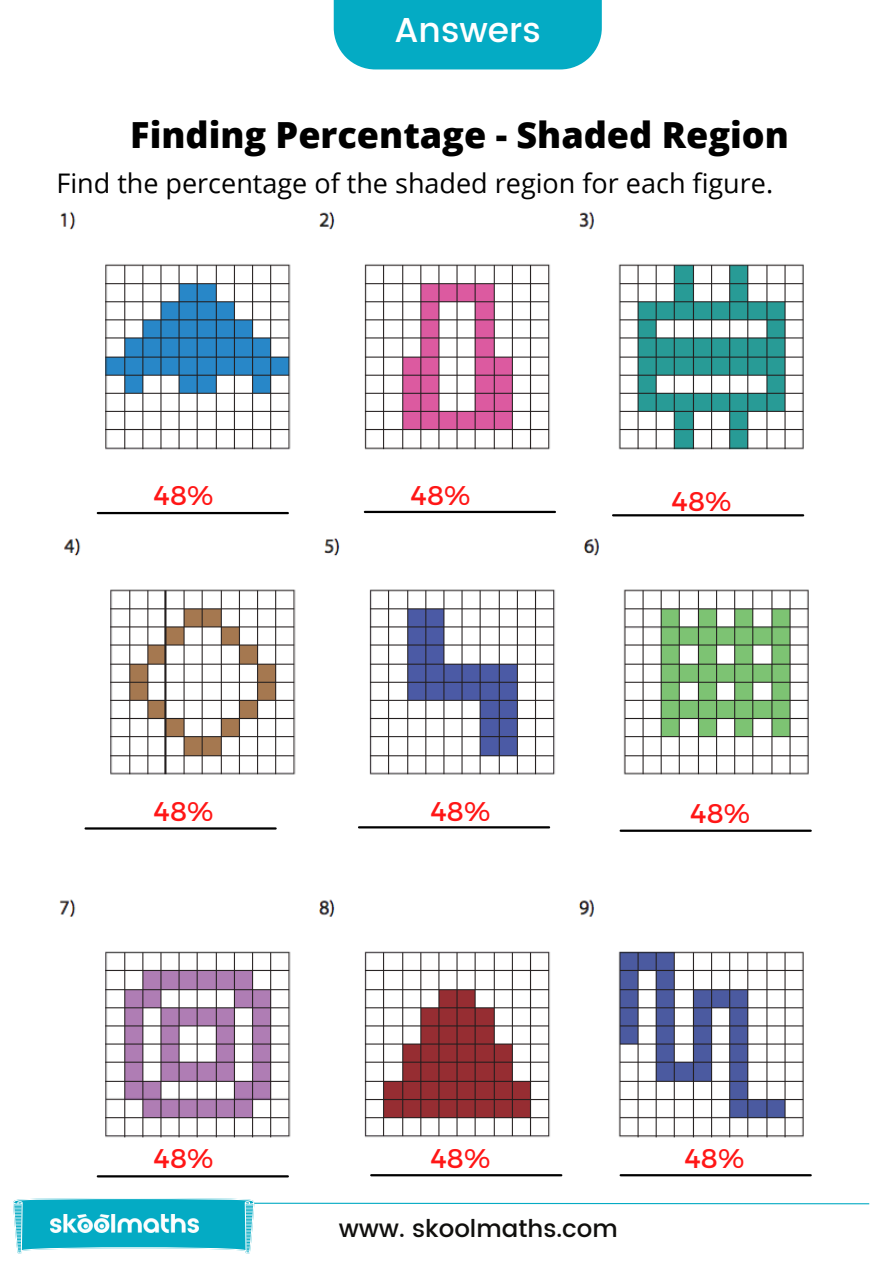
<style>
.page{position:relative;width:894px;height:1264px;background:#fff}
.page>*{position:absolute;margin:0;border:0;box-sizing:border-box;transform-origin:0 0}
.t1{font:800 36px "Open Sans";color:#000}
.t2{font:500 34.5px "Poppins";color:#fff}
.t3{font:27px "Open Sans";color:#000}
.t4{font:27px "Montserrat";letter-spacing:.01em;color:#ff1616}
.t5{font:500 24.45px "Poppins";color:#100f0d}
</style>
<div class="page">
<img style="left:60px;top:211px;width:744px;height:239px">
<img style="left:59px;top:899px;width:745px;height:239px">
<img style="left:63px;top:538px;width:746px;height:237px">
<hr style="left:98px;top:512px;width:190px;height:2px;background:#000">
<hr style="left:365px;top:511px;width:189px;height:2px;background:#000">
<hr style="left:613px;top:514px;width:189px;height:2px;background:#000">
<hr style="left:86px;top:827px;width:189px;height:2px;background:#000">
<hr style="left:359px;top:826px;width:190px;height:2px;background:#000">
<hr style="left:620px;top:829px;width:190px;height:2px;background:#000">
<hr style="left:98px;top:1175px;width:190px;height:2px;background:#000">
<hr style="left:371px;top:1174px;width:190px;height:2px;background:#000">
<hr style="left:620px;top:1174px;width:190px;height:2px;background:#000">
<svg style="left:13px;top:1198px;width:857px;height:55px"></svg>
<img style="left:51px;top:1213px;width:147px;height:18px">
<div style="left:333px;top:0;width:268px;height:69px;background:#04abc4"></div>
<p class="t2" style="left:394px;top:10px;width:148px">Answers</p>
<h2 class="t1" style="left:130px;top:109px;width:660px">Finding Percentage - Shaded Region</h2>
<h2 class="t3" style="left:56px;top:165px;width:718px">Find the percentage of the shaded region for each figure.</h2>
<p class="t4" style="left:153px;top:478px;width:61px">48%</p>
<h2 class="t4" style="left:410px;top:478px;width:61px">48%</h2>
<h2 class="t4" style="left:153px;top:793px;width:61px">48%</h2>
<h2 class="t4" style="left:430px;top:793px;width:61px">48%</h2>
<h2 class="t4" style="left:671px;top:483px;width:61px">48%</h2>
<h2 class="t4" style="left:690px;top:796px;width:61px">48%</h2>
<h2 class="t4" style="left:153px;top:1141px;width:61px">48%</h2>
<p class="t4" style="left:430px;top:1141px;width:61px">48%</p>
<p class="t4" style="left:684px;top:1141px;width:61px">48%</p>
<p class="t5" style="left:338px;top:1214px;width:280px">www. skoolmaths.com</p>
</div>
